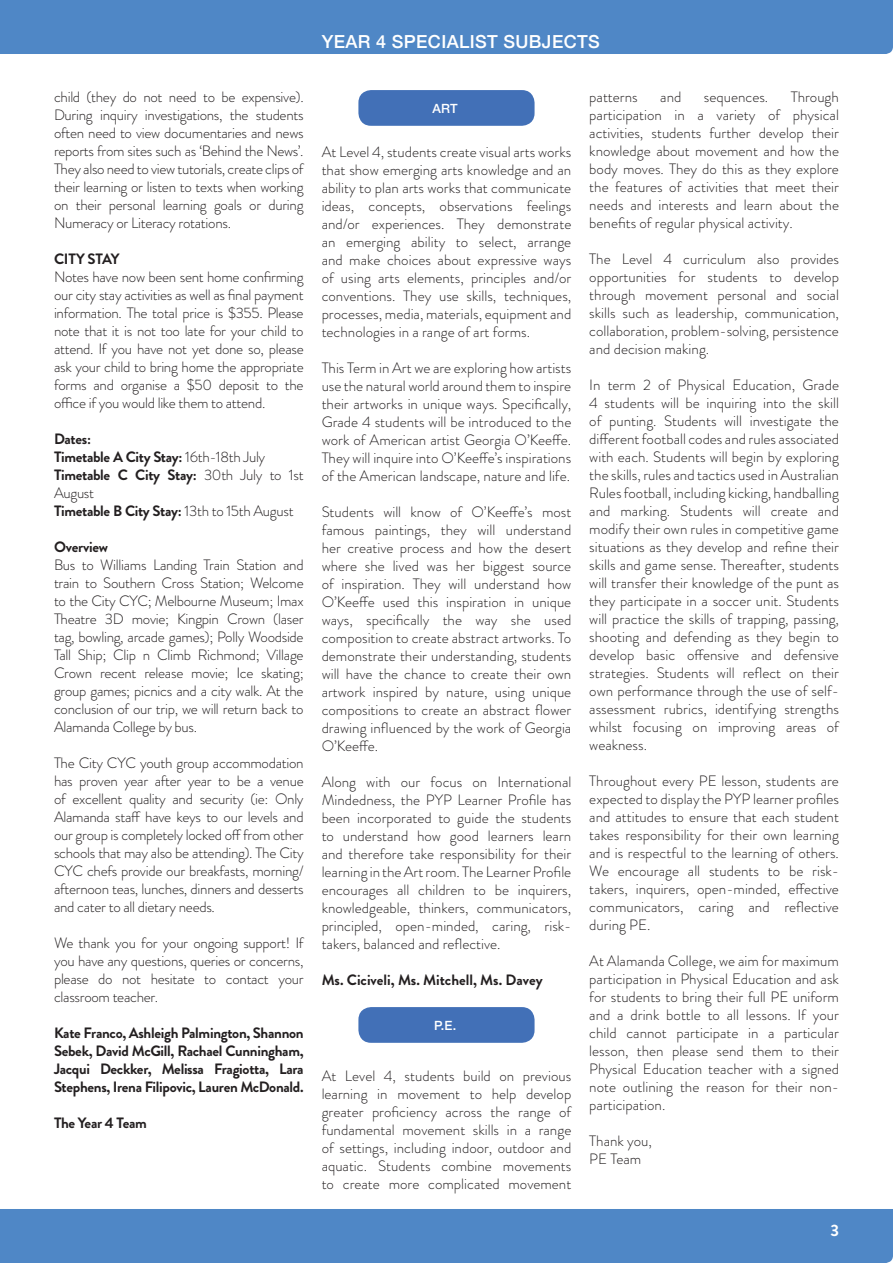
<style>
.page{position:relative;width:893px;height:1263px;background:#fff}
.page>*{position:absolute;margin:0;border:0;box-sizing:border-box;transform-origin:0 0}
.t1{font:500 18px "Helvetica Neue";letter-spacing:.02em;color:#fff}
.t2{font:700 16.5px "Brandon Grotesque";color:#fff}
.t3{font:300 15px/18px "Brandon Grotesque";color:#231f20;text-align:justify}
.t4{font:700 15px/18px "Brandon Grotesque";letter-spacing:-.02em;color:#231f20}
.t5{font:700 15px "Brandon Grotesque";color:#231f20}
.t6{font:500 12.75px "Helvetica Neue";color:#fff}
.s1{font-weight:300}
</style>
<div class="page">
<div style="left:0;top:0;width:893px;height:54px;background:#4f87c6"></div>
<div style="left:0;top:1209px;width:893px;height:54px;background:#4f87c6"></div>
<div style="left:358px;top:90px;width:177px;height:36px;background:#4270b7;border-radius:13px"></div>
<div style="left:358px;top:1007px;width:177px;height:36px;background:#4270b7;border-radius:13px"></div>
<p class="t1" style="left:322px;top:27px;width:280px">YEAR 4 SPECIALIST SUBJECTS</p>
<p class="t3" style="left:54px;top:88px;width:251px">child (they do not need to be expensive).<br>During inquiry investigations, the students often need to view documentaries and news reports from sites such as ‘Behind the News’.<br>They also need to view tutorials, create clips of their learning or listen to texts when working on their personal learning goals or during Numeracy or Literacy rotations.</p>
<p class="t4" style="left:54px;top:250px;width:67px">CITY STAY</p>
<p class="t3" style="left:54px;top:268px;width:251px">Notes have now been sent home confirming our city stay activities as well as final payment information. The total price is $355. Please note that it is not too late for your child to attend. If you have not yet done so, please ask your child to bring home the appropriate forms and organise a $50 deposit to the office if you would like them to attend.</p>
<p class="t4" style="left:54px;top:430px;width:251px">Dates:<br>Timetable A City Stay: <span class="s1">16th-18th July<br></span>Timetable C City Stay: <span class="s1">30th July to 1st<br>August<br></span>Timetable B City Stay: <span class="s1">13th to 15th August</span></p>
<p class="t4" style="left:54px;top:538px;width:56px">Overview</p>
<p class="t3" style="left:54px;top:556px;width:251px">Bus to Williams Landing Train Station and train to Southern Cross Station; Welcome to the City CYC; Melbourne Museum; Imax Theatre 3D movie; Kingpin Crown (laser tag, bowling, arcade games); Polly Woodside Tall Ship; Clip n Climb Richmond; Village Crown recent release movie; Ice skating; group games; picnics and a city walk. At the conclusion of our trip, we will return back to Alamanda College by bus.</p>
<p class="t3" style="left:54px;top:754px;width:251px">The City CYC youth group accommodation has proven year after year to be a venue of excellent quality and security (ie: Only Alamanda staff have keys to our levels and our group is completely locked off from other schools that may also be attending). The City CYC chefs provide our breakfasts, morning/ afternoon teas, lunches, dinners and desserts and cater to all dietary needs.</p>
<p class="t3" style="left:54px;top:934px;width:251px">We thank you for your ongoing support! If you have any questions, queries or concerns, please do not hesitate to contact your classroom teacher.</p>
<p class="t4" style="left:54px;top:1024px;width:251px;text-align:justify">Kate Franco, Ashleigh Palmington, Shannon Sebek, David McGill, Rachael Cunningham, Jacqui Deckker, Melissa Fragiotta, Lara Stephens, Irena Filipovic, Lauren McDonald.</p>
<p class="t4" style="left:54px;top:1114px;width:94px">The Year 4 Team</p>
<p class="t6" style="left:433px;top:98px;width:27px">ART</p>
<p class="t3" style="left:322px;top:142px;width:251px">At Level 4, students create visual arts works that show emerging arts knowledge and an ability to plan arts works that communicate ideas, concepts, observations feelings and/or experiences. They demonstrate an emerging ability to select, arrange and make choices about expressive ways of using arts elements, principles and/or conventions. They use skills, techniques, processes, media, materials, equipment and technologies in a range of art forms.</p>
<p class="t3" style="left:322px;top:358px;width:251px">This Term in Art we are exploring how artists use the natural world around them to inspire their artworks in unique ways. Specifically, Grade 4 students will be introduced to the work of American artist Georgia O’Keeffe.<br>They will inquire into O’Keeffe’s inspirations of the American landscape, nature and life.</p>
<p class="t3" style="left:322px;top:502px;width:251px">Students will know of O’Keeffe’s most famous paintings, they will understand her creative process and how the desert where she lived was her biggest source of inspiration. They will understand how O’Keeffe used this inspiration in unique ways, specifically the way she used composition to create abstract artworks. To demonstrate their understanding, students will have the chance to create their own artwork inspired by nature, using unique compositions to create an abstract flower drawing influenced by the work of Georgia O’Keeffe.</p>
<p class="t3" style="left:322px;top:772px;width:251px">Along with our focus on International Mindedness, the PYP Learner Profile has been incorporated to guide the students to understand how good learners learn and therefore take responsibility for their learning in the Art room. The Learner Profile encourages all children to be inquirers, knowledgeable, thinkers, communicators, principled, open-minded, caring, risk&shy;takers, balanced and reflective.</p>
<p class="t5" style="left:322px;top:969px;width:222px">Ms. Ciciveli, Ms. Mitchell, Ms. Davey</p>
<p class="t6" style="left:434px;top:1015px;width:24px">P.E.</p>
<p class="t3" style="left:322px;top:1067px;width:251px">At Level 4, students build on previous learning in movement to help develop greater proficiency across the range of fundamental movement skills in a range of settings, including indoor, outdoor and aquatic. Students combine movements to create more complicated movement</p>
<p class="t3" style="left:589px;top:88px;width:251px;text-indent:201px">Through participation in a variety of physical activities, students further develop their knowledge about movement and how the body moves. They do this as they explore the features of activities that meet their needs and interests and learn about the benefits of regular physical activity.</p>
<p class="t3" style="left:589px;top:250px;width:251px">The Level 4 curriculum also provides opportunities for students to develop through movement personal and social skills such as leadership, communication, collaboration, problem-solving, persistence and decision making.</p>
<p class="t3" style="left:589px;top:376px;width:251px">In term 2 of Physical Education, Grade 4 students will be inquiring into the skill of punting. Students will investigate the different football codes and rules associated with each. Students will begin by exploring the skills, rules and tactics used in Australian Rules football, including kicking, handballing and marking. Students will create and modify their own rules in competitive game situations as they develop and refine their skills and game sense. Thereafter, students will transfer their knowledge of the punt as they participate in a soccer unit. Students will practice the skills of trapping, passing, shooting and defending as they begin to develop basic offensive and defensive strategies. Students will reflect on their own performance through the use of self&shy;assessment rubrics, identifying strengths whilst focusing on improving areas of weakness.</p>
<p class="t3" style="left:589px;top:772px;width:251px">Throughout every PE lesson, students are expected to display the PYP learner profiles and attitudes to ensure that each student takes responsibility for their own learning and is respectful to the learning of others.<br>We encourage all students to be risk&shy;takers, inquirers, open-minded, effective communicators, caring and reflective during PE.</p>
<p class="t3" style="left:589px;top:952px;width:251px">At Alamanda College, we aim for maximum participation in Physical Education and ask for students to bring their full PE uniform and a drink bottle to all lessons. If your child cannot participate in a particular lesson, then please send them to their Physical Education teacher with a signed note outlining the reason for their non&shy;participation.</p>
<p class="t3" style="left:589px;top:1132px;width:64px">Thank you,<br>PE Team</p>
<p class="t3" style="left:589px;top:88px;width:50px">patterns</p>
<p class="t3" style="left:660px;top:88px;width:23px">and</p>
<p class="t3" style="left:704px;top:88px;width:66px">sequences.</p>
<p class="t2" style="left:830px;top:1218px;width:10px">3</p>
</div>
